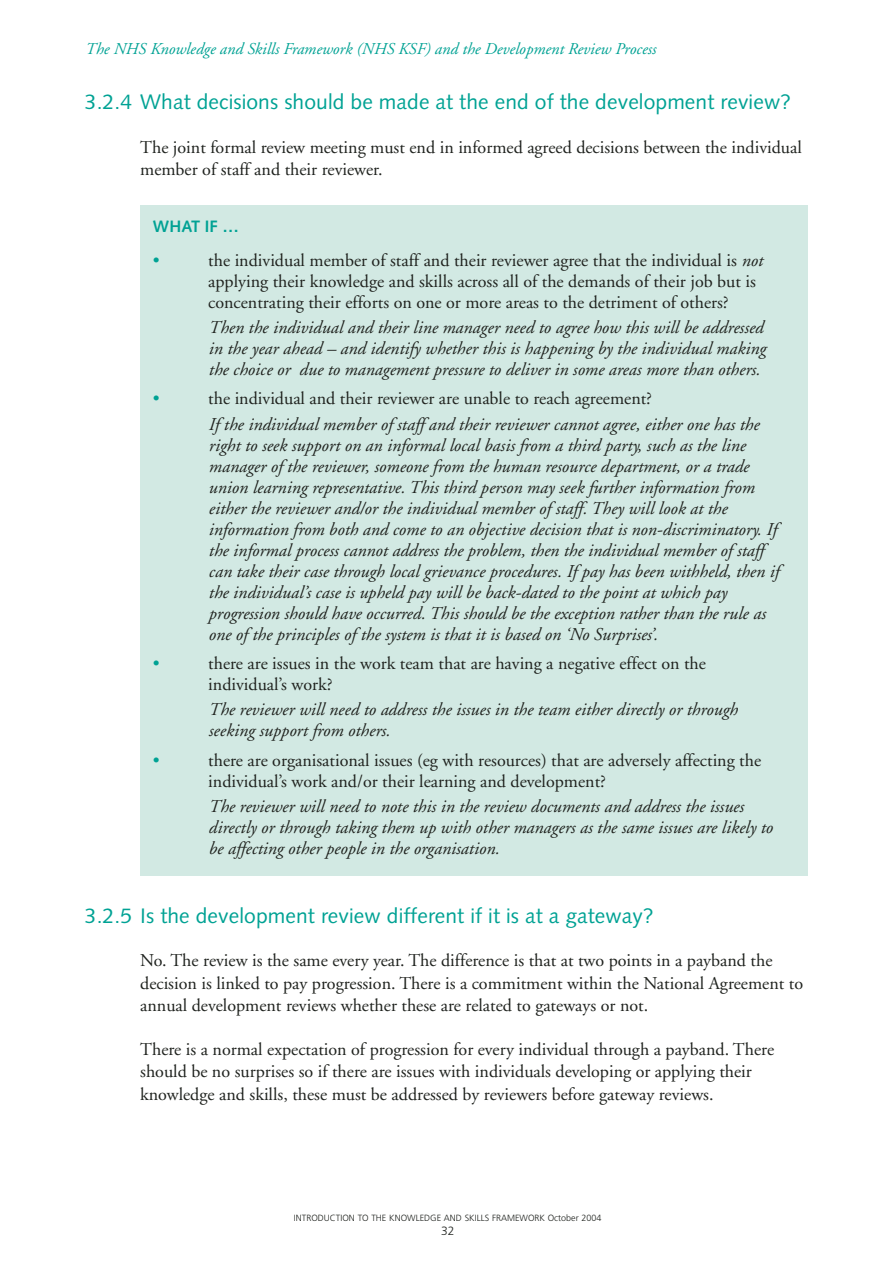
<style>
.page{position:relative;width:893px;height:1263px;background:#fff}
.page>*{position:absolute;margin:0;border:0;box-sizing:border-box;transform-origin:0 0}
.t1{font:21px "Syntax";letter-spacing:.005em;color:#00a294}
.t2{font:italic 18px/21px "Adobe Garamond";color:#1f221e}
.t3{font:18px/22.5px "Adobe Garamond";color:#1f221e}
.t4{font:18px "Adobe Garamond";color:#00a294}
.t5{font:italic 16.5px "Adobe Garamond";color:#00a294}
.t6{font:700 16.5px "Syntax";color:#00a294}
.t7{font:300 12px "Frutiger";color:#1f221e}
.t8{font:300 9px "Frutiger";color:#1f221e}
.s1{font-style:italic}
</style>
<div class="page">
<div style="left:140px;top:206px;width:668px;height:670px;background:#d2e9e3"></div>
<p class="t5" style="left:85px;top:43px;width:572px">The NHS Knowledge and Skills Framework (NHS KSF) and the Development Review Process</p>
<p class="t1" style="left:85px;top:94px;width:707px">3.2.4 What decisions should be made at the end of the development review?</p>
<p class="t3" style="left:140px;top:138px;width:663px">The joint formal review meeting must end in informed agreed decisions between the individual member of staff and their reviewer.</p>
<p class="t6" style="left:153px;top:219px;width:87px">WHAT IF …</p>
<p class="t4" style="left:153px;top:253px;width:8px">•</p>
<p class="t3" style="left:208px;top:251px;width:556px;line-height:21px">the individual member of staff and their reviewer agree that the individual is <span class="s1">not </span>applying their knowledge and skills across all of the demands of their job but is concentrating their efforts on one or more areas to the detriment of others?</p>
<p class="t2" style="left:208px;top:318px;width:559px">Then the individual and their line manager need to agree how this will be addressed in the year ahead – and identify whether this is happening by the individual making the choice or due to management pressure to deliver in some areas more than others.</p>
<p class="t4" style="left:153px;top:391px;width:8px">•</p>
<p class="t3" style="left:208px;top:389px;width:445px">the individual and their reviewer are unable to reach agreement?</p>
<p class="t2" style="left:208px;top:415px;width:572px">If the individual member of staff and their reviewer cannot agree, either one has the right to seek support on an informal local basis from a third party, such as the line manager of the reviewer, someone from the human resource department, or a trade union learning representative. This third person may seek further information from either the reviewer and/or the individual member of staff. They will look at the information from both and come to an objective decision that is non-discriminatory. If the informal process cannot address the problem, then the individual member of staff can take their case through local grievance procedures. If pay has been withheld, then if the individual’s case is upheld pay will be back-dated to the point at which pay progression should have occurred. This should be the exception rather than the rule as one of the principles of the system is that it is based on ‘No Surprises’.</p>
<p class="t4" style="left:153px;top:656px;width:8px">•</p>
<p class="t3" style="left:208px;top:655px;width:499px;line-height:21px">there are issues in the work team that are having a negative effect on the individual’s work?</p>
<p class="t2" style="left:208px;top:701px;width:530px">The reviewer will need to address the issues in the team either directly or through seeking support from others.</p>
<p class="t4" style="left:153px;top:753px;width:8px">•</p>
<p class="t3" style="left:208px;top:751px;width:554px;line-height:21px">there are organisational issues (eg with resources) that are adversely affecting the individual’s work and/or their learning and development?</p>
<p class="t2" style="left:208px;top:798px;width:566px">The reviewer will need to note this in the review documents and address the issues directly or through taking them up with other managers as the same issues are likely to be affecting other people in the organisation.</p>
<p class="t1" style="left:85px;top:907px;width:570px">3.2.5 Is the development review different if it is at a gateway?</p>
<p class="t3" style="left:140px;top:951px;width:664px">No. The review is the same every year. The difference is that at two points in a payband the decision is linked to pay progression. There is a commitment within the National Agreement to annual development reviews whether these are related to gateways or not.</p>
<p class="t3" style="left:140px;top:1040px;width:635px">There is a normal expectation of progression for every individual through a payband. There should be no surprises so if there are issues with individuals developing or applying their knowledge and skills, these must be addressed by reviewers before gateway reviews.</p>
<p class="t8" style="left:294px;top:1215px;width:309px">INTRODUCTION TO THE KNOWLEDGE AND SKILLS FRAMEWORK October 2004</p>
<p class="t7" style="left:441px;top:1226px;width:15px">32</p>
</div>
